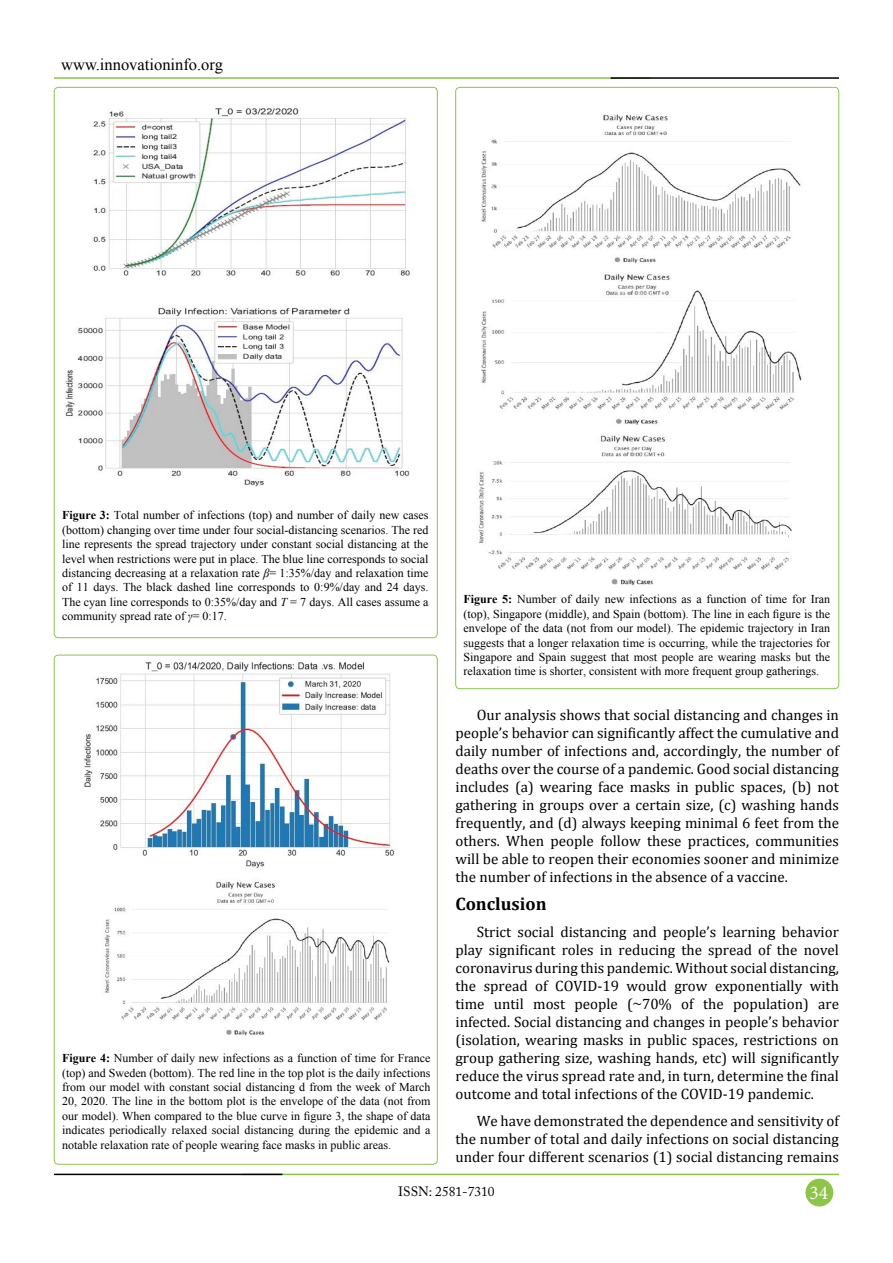
<style>
.page{position:relative;width:893px;height:1263px;background:#fff}
.page>*{position:absolute;margin:0;border:0;box-sizing:border-box;transform-origin:0 0}
.t1{font:19.5px "Minion Pro";color:#fff}
.t2{font:700 18px "Cambria";color:#000}
.t3{font:16.5px "Times New Roman";color:#000}
.t4{font:15px/18px "Cambria";color:#000;text-align:justify}
.t5{font:13.5px "Adobe Caslon Pro";color:#000}
.t6{font:12px/14.4px "Times New Roman";color:#000;text-align:justify}
.s1{font-weight:700}
.s2{font-style:italic}
.s3{font-family:"Book Antiqua"}
</style>
<div class="page">
<div style="left:805px;top:1179px;width:28px;height:27px;background:#8dc449;border-radius:50%"></div>
<hr style="left:54px;top:77px;width:597px;height:2px;background:#8dc449">
<hr style="left:610px;top:77px;width:229px;height:2px;background:#000101">
<hr style="left:242px;top:1174px;width:597px;height:1px;background:#8dc449">
<hr style="left:54px;top:1174px;width:228px;height:1px;background:#000101">
<img style="left:65px;top:108px;width:346px;height:379px">
<img style="left:478px;top:114px;width:324px;height:472px">
<img style="left:71px;top:654px;width:338px;height:382px">
<h3 class="t3" style="left:61px;top:54px;width:163px">www.innovationinfo.org</h3>
<p class="t6" style="left:62px;top:508px;width:368px"><span class="s1">Figure 3:</span> Total number of infections (top) and number of daily new cases (bottom) changing over time under four social-distancing scenarios. The red line represents the spread trajectory under constant social distancing at the level when restrictions were put in place. The blue line corresponds to social distancing decreasing at a relaxation rate <span class="s2">β</span>= 1:35%/day and relaxation time of 11 days. The black dashed line corresponds to 0:9%/day and 24 days.<br>The cyan line corresponds to 0:35%/day and <span class="s2">T</span> = 7 days. All cases assume a community spread rate of <span class="s2">γ</span>= 0:17.</p>
<p class="t6" style="left:62px;top:1051px;width:370px"><span class="s1">Figure 4:</span> Number of daily new infections as a function of time for France (top) and Sweden (bottom). The red line in the top plot is the daily infections from our model with constant social distancing d from the week of March 20, 2020. The line in the bottom plot is the envelope of the data (not from our model). When compared to the blue curve in figure 3, the shape of data indicates periodically relaxed social distancing during the epidemic and a notable relaxation rate of people wearing face masks in public areas.</p>
<p class="t6" style="left:463px;top:592px;width:368px"><span class="s1">Figure 5:</span> Number of daily new infections as a function of time for Iran (top), Singapore (middle), and Spain (bottom). The line in each figure is the envelope of the data (not from our model). The epidemic trajectory in Iran suggests that a longer relaxation time is occurring, while the trajectories for Singapore and Spain suggest that most people are wearing masks but the relaxation time is shorter, consistent with more frequent group gatherings.</p>
<p class="t4" style="left:455px;top:706px;width:385px;text-indent:21px">Our analysis shows that social distancing and changes in people’s behavior can significantly affect the cumulative and daily number of infections and, accordingly, the number of deaths over the course of a pandemic. Good social distancing includes (a) wearing face masks in public spaces, (b) not gathering in groups over a certain size, (c) washing hands frequently, and (d) always keeping minimal 6 feet from the others. When people follow these practices, communities will be able to reopen their economies sooner and minimize the number of infections in the absence of a vaccine.</p>
<h2 class="t2" style="left:455px;top:892px;width:93px">Conclusion</h2>
<p class="t4" style="left:455px;top:923px;width:385px;text-indent:21px">Strict social distancing and people’s learning behavior play significant roles in reducing the spread of the novel coronavirus during this pandemic. Without social distancing, the spread of COVID-19 would grow exponentially with time until most people (<span class="s3">~</span>70% of the population) are infected. Social distancing and changes in people’s behavior (isolation, wearing masks in public spaces, restrictions on group gathering size, washing hands, etc) will significantly reduce the virus spread rate and, in turn, determine the final outcome and total infections of the COVID-19 pandemic.</p>
<p class="t4" style="left:455px;top:1111px;width:385px;text-indent:21px">We have demonstrated the dependence and sensitivity of the number of total and daily infections on social distancing under four different scenarios (1) social distancing remains</p>
<p class="t5" style="left:398px;top:1183px;width:98px">ISSN: 2581-7310</p>
<h1 class="t1" style="left:809px;top:1179px;width:20px">34</h1>
</div>
